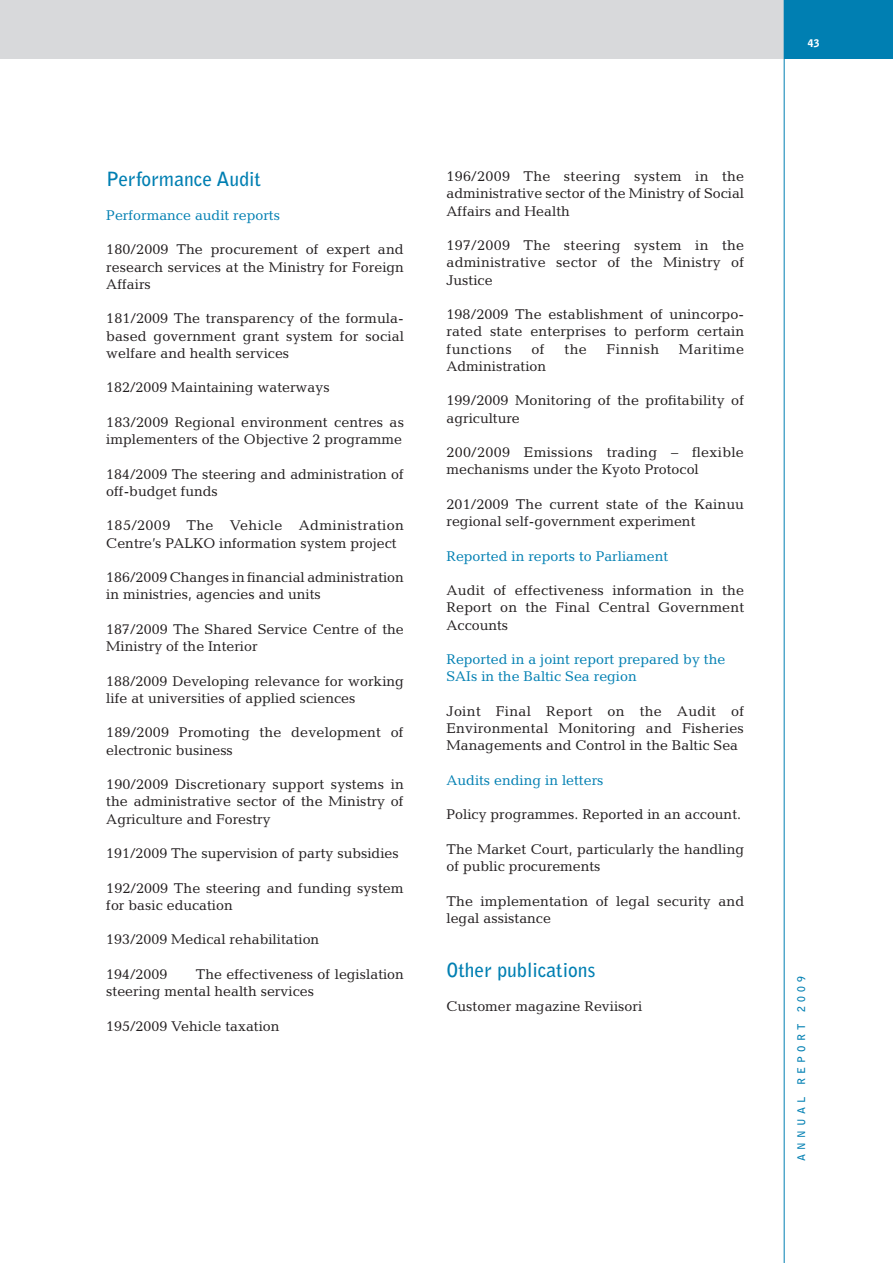
<style>
.page{position:relative;width:893px;height:1263px;background:#fff}
.page>*{position:absolute;margin:0;border:0;box-sizing:border-box;transform-origin:0 0}
.t1{font:700 19.5px "Bell Gothic";color:#007fb2}
.t2{font:14.25px/17.2px "Candida";color:#231f20}
.t3{font:14.25px/17.2px "Candida";color:#007fb2}
.t4{font:14.25px "Candida";letter-spacing:.03em;color:#231f20}
.t5{font:700 10.5px "Bell Gothic";letter-spacing:.4em;color:#007fb2}
.t6{font:900 10.5px "Bell Gothic";color:#fff}
</style>
<div class="page">
<div style="left:0;top:0;width:874px;height:59px;background:#d8d9db"></div>
<div style="left:784px;top:0;width:109px;height:59px;background:#007fb2"></div>
<hr style="left:784px;top:0;width:1px;height:1263px;background:#007fb2">
<h1 class="t1" style="left:106px;top:167px;width:156px">Performance Audit</h1>
<p class="t3" style="left:106px;top:206px;width:175px">Performance audit reports</p>
<p class="t2" style="left:106px;top:241px;width:299px;text-align:justify">180/2009 The procurement of expert and research services at the Ministry for Foreign Affairs</p>
<p class="t2" style="left:106px;top:310px;width:299px;text-align:justify">181/2009 The transparency of the formula&shy;based government grant system for social welfare and health services</p>
<p class="t2" style="left:106px;top:379px;width:225px">182/2009 Maintaining waterways</p>
<p class="t2" style="left:106px;top:413px;width:299px">183/2009 Regional environment centres as implementers of the Objective 2 programme</p>
<p class="t2" style="left:106px;top:465px;width:299px">184/2009 The steering and administration of off-budget funds</p>
<p class="t2" style="left:106px;top:517px;width:299px">185/2009 The Vehicle Administration<br>Centre’s PALKO information system project</p>
<p class="t2" style="left:106px;top:569px;width:299px">186/2009 Changes in financial administration in ministries, agencies and units</p>
<p class="t2" style="left:106px;top:620px;width:299px">187/2009 The Shared Service Centre of the<br>Ministry of the Interior</p>
<p class="t2" style="left:106px;top:672px;width:299px">188/2009 Developing relevance for working life at universities of applied sciences</p>
<p class="t2" style="left:106px;top:724px;width:299px">189/2009 Promoting the development of electronic business</p>
<p class="t2" style="left:106px;top:776px;width:299px;text-align:justify">190/2009 Discretionary support systems in the administrative sector of the Ministry of Agriculture and Forestry</p>
<p class="t2" style="left:106px;top:845px;width:294px">191/2009 The supervision of party subsidies</p>
<p class="t2" style="left:106px;top:879px;width:299px">192/2009 The steering and funding system for basic education</p>
<p class="t2" style="left:106px;top:931px;width:215px">193/2009 Medical rehabilitation</p>
<p class="t2" style="left:106px;top:965px;width:63px">194/2009</p>
<p class="t2" style="left:106px;top:965px;width:299px;text-indent:90px">The effectiveness of legislation steering mental health services</p>
<p class="t2" style="left:106px;top:1017px;width:175px">195/2009 Vehicle taxation</p>
<p class="t2" style="left:446px;top:168px;width:299px;text-align:justify">196/2009 The steering system in the administrative sector of the Ministry of Social Affairs and Health</p>
<p class="t2" style="left:446px;top:237px;width:299px;text-align:justify">197/2009 The steering system in the administrative sector of the Ministry of Justice</p>
<p class="t2" style="left:446px;top:306px;width:299px;text-align:justify">198/2009 The establishment of unincorpo&shy;rated state enterprises to perform certain functions</p>
<p class="t2" style="left:531px;top:340px;width:15px">of</p>
<p class="t2" style="left:564px;top:340px;width:24px">the</p>
<p class="t4" style="left:606px;top:341px;width:54px">Finnish</p>
<p class="t4" style="left:679px;top:341px;width:67px">Maritime</p>
<p class="t2" style="left:446px;top:357px;width:101px">Administration</p>
<p class="t2" style="left:446px;top:392px;width:299px">199/2009 Monitoring of the profitability of agriculture</p>
<p class="t2" style="left:446px;top:444px;width:299px">200/2009 Emissions trading – flexible mechanisms under the Kyoto Protocol</p>
<p class="t2" style="left:446px;top:495px;width:299px">201/2009 The current state of the Kainuu regional self-government experiment</p>
<p class="t3" style="left:446px;top:547px;width:223px">Reported in reports to Parliament</p>
<p class="t2" style="left:446px;top:582px;width:299px;text-align:justify">Audit of effectiveness information in the Report on the Final Central Government Accounts</p>
<p class="t3" style="left:446px;top:651px;width:280px">Reported in a joint report prepared by the<br>SAIs in the Baltic Sea region</p>
<p class="t2" style="left:446px;top:702px;width:299px;text-align:justify">Joint Final Report on the Audit of Environmental Monitoring and Fisheries Managements and Control in the Baltic Sea</p>
<p class="t3" style="left:446px;top:771px;width:159px">Audits ending in letters</p>
<p class="t2" style="left:446px;top:806px;width:296px">Policy programmes. Reported in an account.</p>
<p class="t2" style="left:446px;top:840px;width:299px">The Market Court, particularly the handling of public procurements</p>
<p class="t2" style="left:446px;top:892px;width:299px">The implementation of legal security and legal assistance</p>
<h1 class="t1" style="left:446px;top:958px;width:150px">Other publications</h1>
<p class="t2" style="left:446px;top:997px;width:197px">Customer magazine Reviisori</p>
<p class="t6" style="left:808px;top:37px;width:13px">43</p>
<p class="t5" style="left:795px;top:1161px;width:186px;rotate:-90deg">ANNUAL REPORT 2009</p>
</div>
